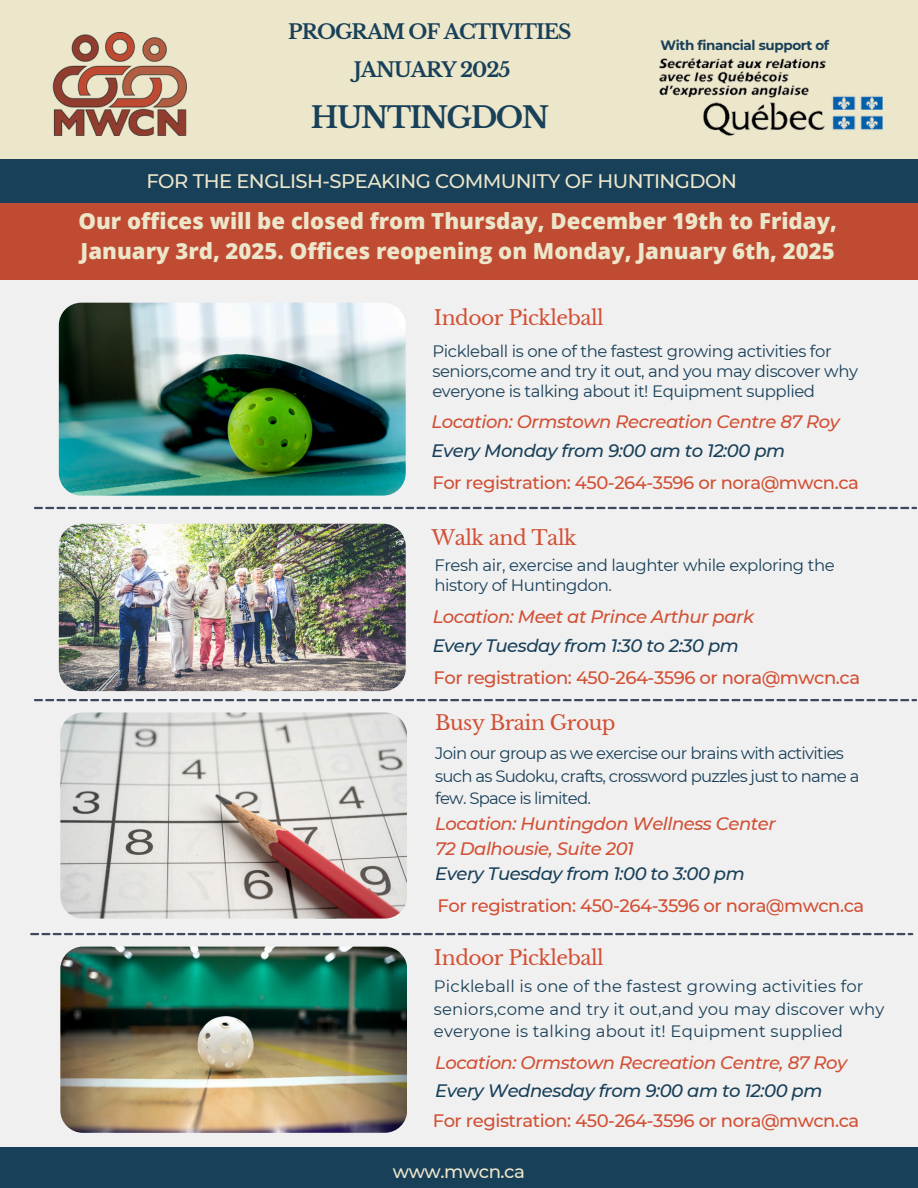
<style>
.page{position:relative;width:918px;height:1188px;background:#f1f0f0}
.page>*{position:absolute;margin:0;border:0;box-sizing:border-box;transform-origin:0 0}
.t1{font:700 29.1px "Libre Baskerville";letter-spacing:-.05em;color:#184059}
.t2{font:800 22.2px/30.5px "Open Sans";color:#ece6ca}
.t3{font:20.25px "Libre Baskerville";letter-spacing:-.025em;color:#d25035}
.t4{font:700 20.1px/38.2px "Libre Baskerville";letter-spacing:-.05em;color:#184059;text-align:center}
.t5{font:500 19.5px "Montserrat";letter-spacing:-.025em;color:#ece6ca}
.t6{font:500 18.15px "Montserrat";letter-spacing:-.025em;color:#ece6ca}
.t7{font:italic 500 18px/24.8px "Montserrat";letter-spacing:-.025em;color:#d25035}
.t8{font:500 18px "Montserrat";letter-spacing:-.025em;color:#d25035}
.t9{font:italic 500 18px "Montserrat";letter-spacing:-.025em;color:#184059}
.t10{font:16.5px/20.2px "Montserrat";letter-spacing:-.025em;color:#184059}
.t11{font:16.5px/22.5px "Montserrat";letter-spacing:.01em;color:#184059}
.t12{font:16.5px/22.5px "Montserrat";letter-spacing:-.045em;color:#184059}
.t13{font:700 13.5px "Montserrat";letter-spacing:-.025em;color:#184059}
.s1{color:#184059}
</style>
<div class="page">
<div style="left:0;top:0;width:918px;height:212px;background:#ece6ca"></div>
<svg style="left:34px;top:699px;width:883px;height:2px;background:#676f7e"></svg>
<div style="left:0;top:1148px;width:918px;height:40px;background:#184059"></div>
<div style="left:0;top:188px;width:918px;height:92px;background:#c04b33"></div>
<div style="left:0;top:159px;width:918px;height:44px;background:#184059"></div>
<svg style="left:34px;top:507px;width:883px;height:2px;background:#676f7e"></svg>
<img style="left:660px;top:59px;width:222px;height:76px">
<img style="left:52px;top:32px;width:135px;height:104px">
<svg style="left:30px;top:933px;width:883px;height:2px"></svg>
<img style="left:59px;top:303px;width:346px;height:192px;border-radius:22px">
<img style="left:60px;top:712px;width:347px;height:206px;border-radius:23px">
<img style="left:59px;top:524px;width:346px;height:167px;border-radius:22px">
<img style="left:60px;top:947px;width:347px;height:186px;border-radius:22px">
<p class="t4" style="left:288px;top:13px;width:285px">PROGRAM OF ACTIVITIES<br>JANUARY 2025</p>
<p class="t1" style="left:311px;top:100px;width:240px">HUNTINGDON</p>
<p class="t13" style="left:660px;top:37px;width:170px">With financial support of</p>
<h1 class="t5" style="left:146px;top:169px;width:592px">FOR THE ENGLISH-SPEAKING COMMUNITY OF HUNTINGDON</h1>
<h5 class="t2" style="left:78px;top:205px;width:760px">Our offices will be closed from Thursday, December 19th to Friday,<br>January 3rd, 2025. Offices reopening on Monday, January 6th, 2025</h5>
<p class="t3" style="left:434px;top:305px;width:171px">Indoor Pickleball</p>
<p class="t10" style="left:432px;top:341px;width:427px">Pickleball is one of the fastest growing activities for seniors,come and try it out, and you may discover why everyone is talking about it! Equipment supplied</p>
<h4 class="t7" style="left:432px;top:409px;width:410px">Location: Ormstown Recreation Centre 87 Roy</h4>
<h2 class="t9" style="left:432px;top:439px;width:355px">Every Monday from 9:00 am to 12:00 pm</h2>
<p class="t8" style="left:432px;top:472px;width:428px">For registration: 450-264-3596 or nora@mwcn.ca</p>
<h5 class="t3" style="left:432px;top:525px;width:147px">Walk and Talk</h5>
<h5 class="t10" style="left:434px;top:555px;width:402px">Fresh air, exercise and laughter while exploring the history of Huntingdon.</h5>
<p class="t7" style="left:433px;top:604px;width:323px">Location: Meet at Prince Arthur park</p>
<p class="t9" style="left:433px;top:634px;width:308px">Every Tuesday from 1:30 to 2:30 pm</p>
<h3 class="t8" style="left:433px;top:667px;width:428px">For registration: 450-264-3596 or nora@mwcn.ca</h3>
<h3 class="t3" style="left:435px;top:711px;width:182px">Busy Brain Group</h3>
<h6 class="t12" style="left:435px;top:742px;width:426px">Join our group as we exercise our brains with activities such as Sudoku, crafts, crossword puzzles just to name a few. Space is limited.</h6>
<h5 class="t7" style="left:435px;top:811px;width:342px">Location: Huntingdon Wellness Center<br>72 Dalhousie, Suite 201<br><span class="s1">Every Tuesday from 1:00 to 3:00 pm</span></h5>
<h6 class="t8" style="left:438px;top:895px;width:428px">For registration: 450-264-3596 or nora@mwcn.ca</h6>
<h5 class="t3" style="left:434px;top:945px;width:171px">Indoor Pickleball</h5>
<h5 class="t11" style="left:434px;top:975px;width:452px">Pickleball is one of the fastest growing activities for seniors,come and try it out,and you may discover why everyone is talking about it! Equipment supplied</h5>
<p class="t7" style="left:435px;top:1048px;width:413px;line-height:28.2px">Location: Ormstown Recreation Centre, 87 Roy<br><span class="s1">Every Wednesday from 9:00 am to 12:00 pm</span></p>
<p class="t8" style="left:433px;top:1109px;width:428px">For registration: 450-264-3596 or nora@mwcn.ca</p>
<p class="t6" style="left:393px;top:1160px;width:134px">www.mwcn.ca</p>
</div>
